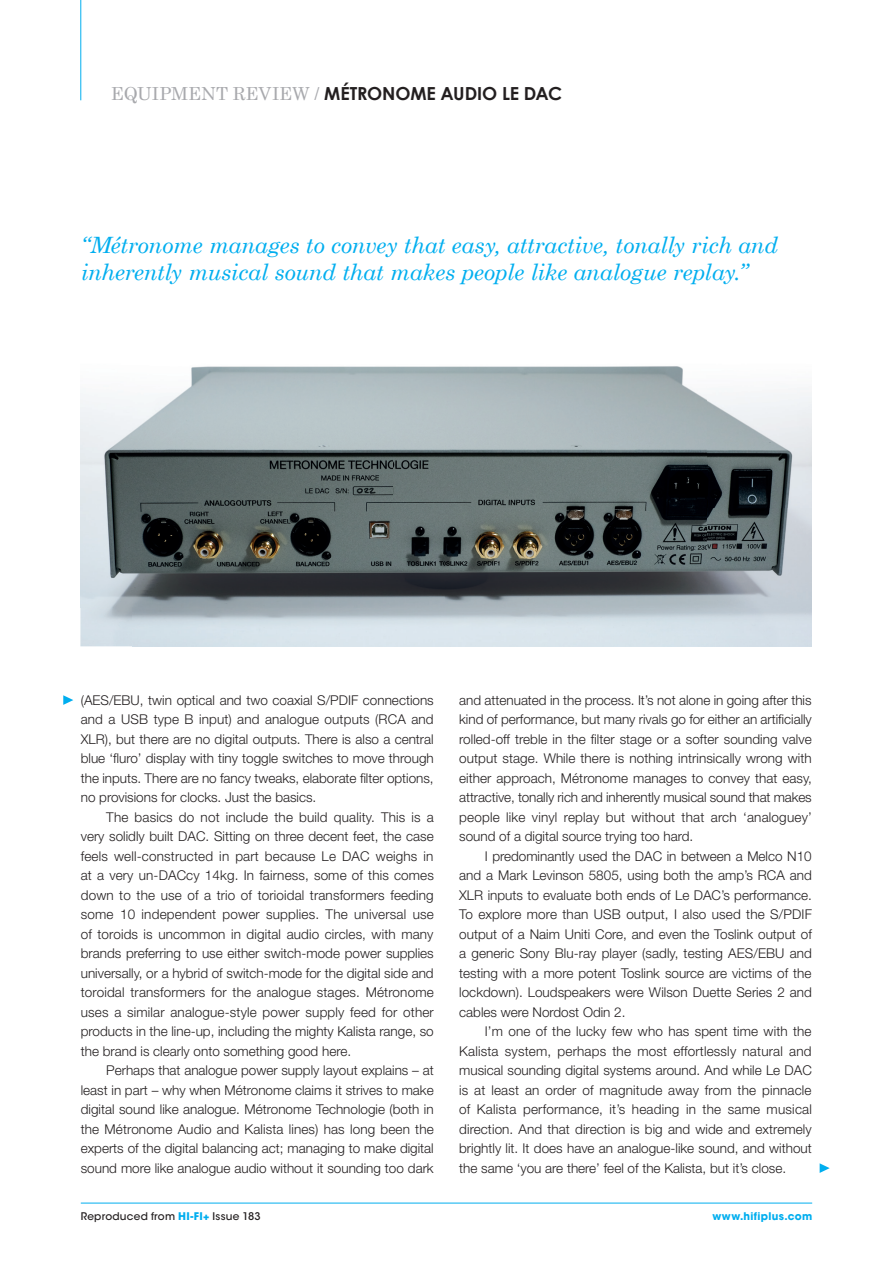
<style>
.page{position:relative;width:893px;height:1263px;background:#fff}
.page>*{position:absolute;margin:0;border:0;box-sizing:border-box;transform-origin:0 0}
.t1{font:italic 22.5px/27px "Century Schoolbook";letter-spacing:-.01em;color:#00aeef}
.t2{font:700 18px "Century Gothic";letter-spacing:-.005em;color:#231f20}
.t3{font:300 13.5px/19.5px "Helvetica Neue LT Std";color:#231f20;text-align:justify}
.t4{font:500 10.5px "ITC Avant Garde Std";letter-spacing:.02em;color:#231f20}
.t5{font:700 10.5px "ITC Avant Garde Std";letter-spacing:.03em;color:#00aeef}
.s1{font-family:"Century Schoolbook";font-weight:400;color:#a8a9ad}
.s2{font-weight:700;color:#00aeef}
</style>
<div class="page">
<img style="left:80px;top:607px;width:52px;height:39px">
<img style="left:80px;top:366px;width:732px;height:241px">
<svg style="left:63px;top:695px;width:10px;height:10px"></svg>
<svg style="left:820px;top:1163px;width:10px;height:10px"></svg>
<hr style="left:81px;top:1203px;width:731px;height:1px;background:#00aeef">
<hr style="left:80px;top:0;width:1px;height:100px;background:#00aeef">
<h2 class="t2" style="left:111px;top:82px;width:453px"><span class="s1">EQUIPMENT REVIEW /</span> MÉTRONOME AUDIO LE DAC</h2>
<h1 class="t1" style="left:81px;top:231px;width:699px">“Métronome manages to convey that easy, attractive, tonally rich and inherently musical sound that makes people like analogue replay.”</h1>
<p class="t3" style="left:81px;top:690px;width:354px">(AES/EBU, twin optical and two coaxial S/PDIF connections and a USB type B input) and analogue outputs (RCA and XLR), but there are no digital outputs. There is also a central blue ‘fluro’ display with tiny toggle switches to move through the inputs. There are no fancy tweaks, elaborate filter options, no provisions for clocks. Just the basics.</p>
<p class="t3" style="left:81px;top:807px;width:355px;text-indent:26px">The basics do not include the build quality. This is a very solidly built DAC. Sitting on three decent feet, the case feels well-constructed in part because Le DAC weighs in at a very un-DACcy 14kg. In fairness, some of this comes down to the use of a trio of torioidal transformers feeding some 10 independent power supplies. The universal use of toroids is uncommon in digital audio circles, with many brands preferring to use either switch-mode power supplies universally, or a hybrid of switch-mode for the digital side and toroidal transformers for the analogue stages. Métronome uses a similar analogue-style power supply feed for other products in the line-up, including the mighty Kalista range, so the brand is clearly onto something good here.</p>
<p class="t3" style="left:81px;top:1060px;width:354px;text-indent:26px">Perhaps that analogue power supply layout explains – at least in part – why when Métronome claims it strives to make digital sound like analogue. Métronome Technologie (both in the Métronome Audio and Kalista lines) has long been the experts of the digital balancing act; managing to make digital sound more like analogue audio without it sounding too dark</p>
<p class="t3" style="left:459px;top:690px;width:354px">and attenuated in the process. It’s not alone in going after this kind of performance, but many rivals go for either an artificially rolled-off treble in the filter stage or a softer sounding valve output stage. While there is nothing intrinsically wrong with either approach, Métronome manages to convey that easy, attractive, tonally rich and inherently musical sound that makes people like vinyl replay but without that arch ‘analoguey’ sound of a digital source trying too hard.</p>
<p class="t3" style="left:459px;top:846px;width:354px;text-indent:26px">I predominantly used the DAC in between a Melco N10 and a Mark Levinson 5805, using both the amp’s RCA and XLR inputs to evaluate both ends of Le DAC’s performance.<br>To explore more than USB output, I also used the S/PDIF output of a Naim Uniti Core, and even the Toslink output of a generic Sony Blu-ray player (sadly, testing AES/EBU and testing with a more potent Toslink source are victims of the lockdown). Loudspeakers were Wilson Duette Series 2 and cables were Nordost Odin 2.</p>
<p class="t3" style="left:459px;top:1021px;width:354px;text-indent:26px">I’m one of the lucky few who has spent time with the Kalista system, perhaps the most effortlessly natural and musical sounding digital systems around. And while Le DAC is at least an order of magnitude away from the pinnacle of Kalista performance, it’s heading in the same musical direction. And that direction is big and wide and extremely brightly lit. It does have an analogue-like sound, and without the same ‘you are there’ feel of the Kalista, but it’s close.</p>
<p class="t4" style="left:81px;top:1210px;width:181px">Reproduced from <span class="s2">HI-FI+</span> Issue 183</p>
<p class="t5" style="left:712px;top:1210px;width:101px">www.hifiplus.com</p>
</div>
